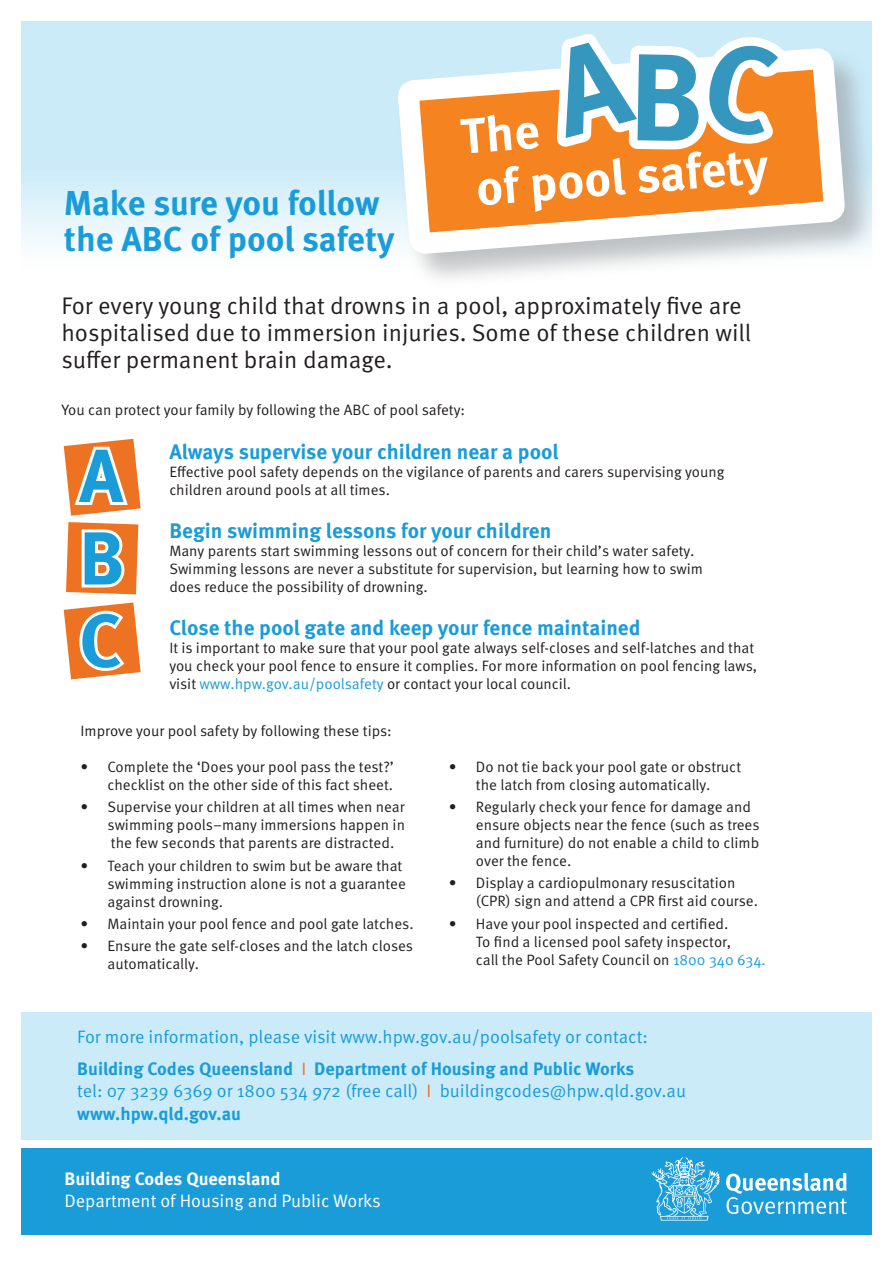
<style>
.page{position:relative;width:893px;height:1263px;background:#fff}
.page>*{position:absolute;margin:0;border:0;box-sizing:border-box;transform-origin:0 0}
.t1{font:700 75px/82.5px "Meta OT";color:#1a9cd8;text-align:justify}
.t2{font:700 49.5px/51.6px "Meta OT";color:#fff}
.t3{font:700 34.5px/36px "Meta OT";letter-spacing:-.005em;color:#1a9cd8}
.t4{font:24px/27px "Meta OT Norm";color:#231f20}
.t5{font:700 21px "Meta OT";color:#1a9cd8}
.t6{font:18px "Meta OT Norm";color:#1a9cd8}
.t7{font:700 18px "Meta OT";color:#1a9cd8}
.t8{font:18px "Meta OT Norm";color:#fff}
.t9{font:700 18px "Meta OT";color:#fff}
.t10{font:15px/18px "Meta OT Norm";color:#231f20}
.s1{color:#1a9cd8}
.s2{font-family:"Meta OT Norm";font-weight:400;color:#ed7323}
.s3{color:#ed7323}
</style>
<div class="page">
<svg style="left:21px;top:21px;width:851px;height:224px;background:#d1edf9"></svg>
<svg style="left:64px;top:438px;width:77px;height:78px"></svg>
<svg style="left:66px;top:522px;width:72px;height:72px"></svg>
<svg style="left:64px;top:602px;width:77px;height:77px"></svg>
<div style="left:21px;top:1013px;width:851px;height:127px;background:#cbebf9"></div>
<div style="left:397px;top:47px;width:483px;height:242px;background:#939598;opacity:.55"></div>
<svg style="left:392px;top:42px;width:459px;height:247px"></svg>
<svg style="left:547px;top:21px;width:253px;height:139px"></svg>
<div style="left:21px;top:1148px;width:851px;height:86px;background:#1a9cd8"></div>
<svg style="left:726px;top:1173px;width:121px;height:41px"></svg>
<svg style="left:652px;top:1157px;width:68px;height:63px"></svg>
<h2 class="t2" style="left:459px;top:112px;width:306px;rotate:-4deg">The<br>of pool safety</h2>
<h3 class="t3" style="left:64px;top:186px;width:332px">Make sure you follow the ABC of pool safety</h3>
<h3 class="t4" style="left:61px;top:292px;width:691px">For every young child that drowns in a pool, approximately five are hospitalised due to immersion injuries. Some of these children will suffer permanent brain damage.</h3>
<p class="t10" style="left:61px;top:401px;width:405px">You can protect your family by following the ABC of pool safety:</p>
<h3 class="t5" style="left:169px;top:439px;width:391px">Always supervise your children near a pool</h3>
<p class="t10" style="left:169px;top:463px;width:557px">Effective pool safety depends on the vigilance of parents and carers supervising young children around pools at all times.</p>
<h3 class="t5" style="left:169px;top:518px;width:383px">Begin swimming lessons for your children</h3>
<p class="t10" style="left:169px;top:542px;width:535px">Many parents start swimming lessons out of concern for their child’s water safety.<br>Swimming lessons are never a substitute for supervision, but learning how to swim does reduce the possibility of drowning.</p>
<h3 class="t5" style="left:169px;top:615px;width:473px">Close the pool gate and keep your fence maintained</h3>
<p class="t10" style="left:169px;top:639px;width:589px">It is important to make sure that your pool gate always self-closes and self-latches and that you check your pool fence to ensure it complies. For more information on pool fencing laws, visit <span class="s1">www.hpw.gov.au/poolsafety</span> or contact your local council.</p>
<h1 class="t1" style="left:79px;top:437px;width:47px">A B C</h1>
<p class="t10" style="left:80px;top:722px;width:313px">Improve your pool safety by following these tips:</p>
<p class="t10" style="left:80px;top:758px;width:315px;text-align:right">• Complete the ‘Does your pool pass the test?’ checklist on the other side of this fact sheet.</p>
<p class="t10" style="left:107px;top:798px;width:299px;text-align:justify;text-indent:-27px">• Supervise your children at all times when near swimming pools–many immersions happen in the few seconds that parents are distracted.</p>
<p class="t10" style="left:107px;top:857px;width:300px;text-indent:-27px">• Teach your children to swim but be aware that swimming instruction alone is not a guarantee against drowning.</p>
<p class="t10" style="left:80px;top:915px;width:335px">• Maintain your pool fence and pool gate latches.</p>
<p class="t10" style="left:107px;top:937px;width:307px;text-indent:-27px">• Ensure the gate self-closes and the latch closes automatically.</p>
<p class="t10" style="left:449px;top:758px;width:294px;text-align:center">• Do not tie back your pool gate or obstruct the latch from closing automatically.</p>
<p class="t10" style="left:476px;top:798px;width:285px;text-indent:-27px">• Regularly check your fence for damage and ensure objects near the fence (such as trees and furniture) do not enable a child to climb over the fence.</p>
<p class="t10" style="left:476px;top:875px;width:283px;text-indent:-27px">• Display a cardiopulmonary resuscitation (CPR) sign and attend a CPR first aid course.</p>
<p class="t10" style="left:476px;top:915px;width:291px;text-indent:-27px">• Have your pool inspected and certified.<br>To find a licensed pool safety inspector,<br>call the Pool Safety Council on <span class="s1">1800 340 634.</span></p>
<p class="t6" style="left:77px;top:1026px;width:572px">For more information, please visit www.hpw.gov.au/poolsafety or contact:</p>
<p class="t7" style="left:77px;top:1058px;width:559px">Building Codes Queensland <span class="s2">I</span> Department of Housing and Public Works</p>
<p class="t6" style="left:77px;top:1080px;width:610px">tel: 07 3239 6369 or 1800 534 972 (free call) <span class="s3">I</span> buildingcodes@hpw.qld.gov.au</p>
<p class="t7" style="left:77px;top:1103px;width:165px">www.hpw.qld.gov.au</p>
<p class="t9" style="left:65px;top:1168px;width:217px">Building Codes Queensland</p>
<p class="t8" style="left:65px;top:1190px;width:318px">Department of Housing and Public Works</p>
</div>
